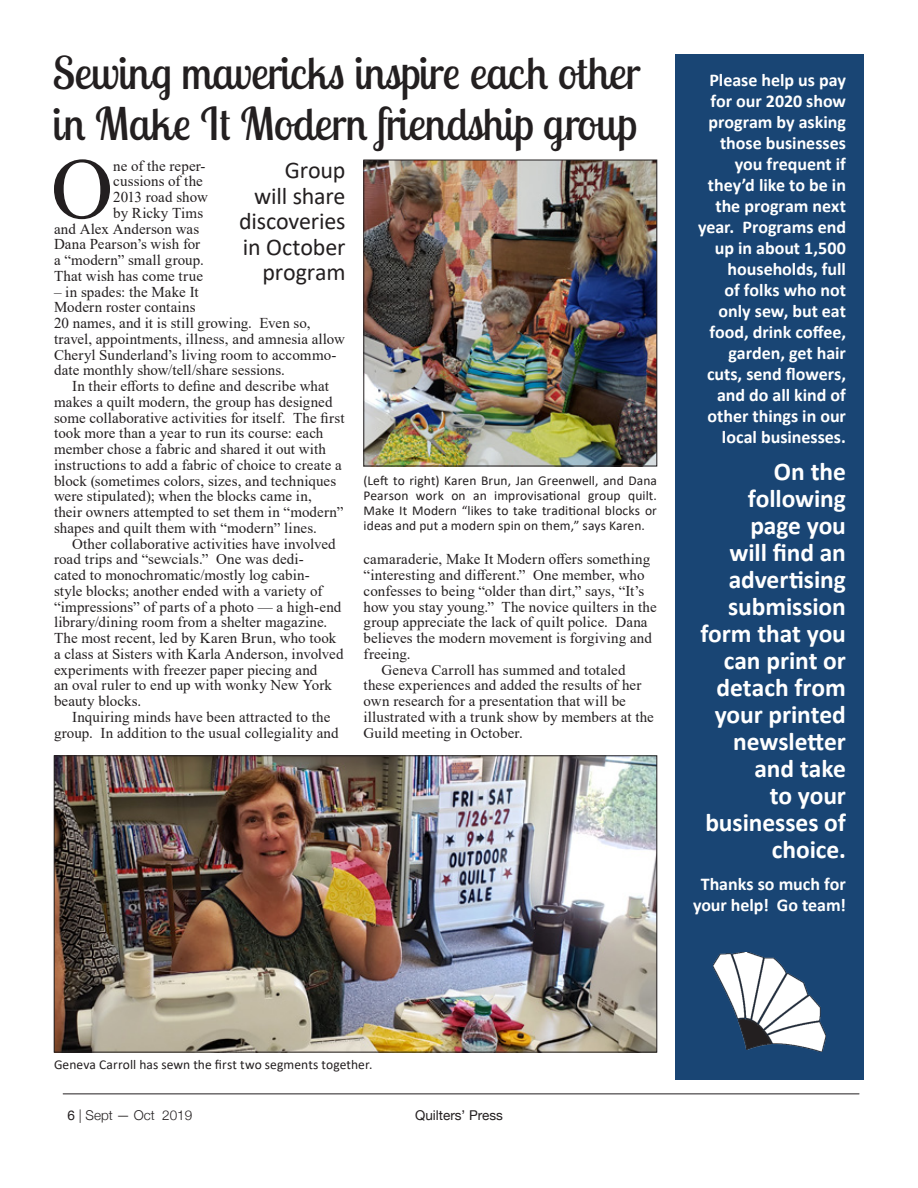
<style>
.page{position:relative;width:918px;height:1188px;background:#fff}
.page>*{position:absolute;margin:0;border:0;box-sizing:border-box;transform-origin:0 0}
.Main_Head_2{font:86.4px "Times New Roman";color:#231f20}
.Main_Head_2-2{font:45px/51px "Lobster Two";color:#231f20}
.Main_Head_2-3{font:700 25.5px/27px "Calibri";letter-spacing:-.005em;color:#fff;text-align:right}
.Main_Head_2-4{font:24px/25.5px "Calibri";letter-spacing:-.01em;color:#231f20;text-align:right}
.Main_Head_2-5{font:700 18px/21px "Calibri";color:#fff;text-align:right}
.Main_Head_2-6{font:15px/15.8px "Times New Roman";letter-spacing:.005em;color:#231f20}
.Main_Head_2-7{font:13.5px/15px "Calibri";letter-spacing:.005em;color:#231f20;text-align:justify}
.t1{font:300 13.5px "Helvetica Neue";color:#231f20}
.t2{font:13.5px "Helvetica Neue";color:#231f20}
.s1{font-weight:400}
</style>
<div class="page">
<hr style="left:63px;top:1094px;width:796px;height:1px;background:#231f20">
<img style="left:366px;top:162px;width:289px;height:302px">
<div style="left:364px;top:160px;width:293px;height:306px;border:1px solid #231f20"></div>
<div style="left:675px;top:54px;width:189px;height:1026px;background:#194574"></div>
<img style="left:713px;top:952px;width:113px;height:100px">
<img style="left:56px;top:758px;width:599px;height:292px">
<div style="left:54px;top:756px;width:603px;height:296px;border:1px solid #231f20"></div>
<p class="Main_Head_2-2" style="left:52px;top:46px;width:590px">Sewing mavericks inspire each other in Make It Modern friendship group</p>
<p class="Main_Head_2-4" style="left:239px;top:157px;width:108px">Group<br>will share discoveries in October program</p>
<p class="Main_Head_2" style="left:51px;top:128px;width:64px">O</p>
<p class="Main_Head_2-6" style="left:113px;top:157px;width:94px">ne of the reper-</p>
<p class="Main_Head_2-6" style="left:113px;top:173px;width:91px">cussions of the</p>
<p class="Main_Head_2-6" style="left:113px;top:189px;width:96px">2013 road show</p>
<p class="Main_Head_2-6" style="left:113px;top:204px;width:91px">by Ricky Tims</p>
<p class="Main_Head_2-6" style="left:54px;top:220px;width:147px">and Alex Anderson was</p>
<p class="Main_Head_2-6" style="left:54px;top:236px;width:148px">Dana Pearson’s wish for</p>
<p class="Main_Head_2-6" style="left:54px;top:252px;width:151px">a “modern” small group.</p>
<p class="Main_Head_2-6" style="left:54px;top:267px;width:151px">That wish has come true</p>
<p class="Main_Head_2-6" style="left:54px;top:283px;width:293px">– in spades: the Make It<br>Modern roster contains<br>20 names, and it is still growing. Even so, travel, appointments, illness, and amnesia allow Cheryl Sunderland’s living room to accommo&shy;date monthly show/tell/share sessions.</p>
<p class="Main_Head_2-6" style="left:54px;top:378px;width:292px;text-indent:18px">In their efforts to define and describe what makes a quilt modern, the group has designed some collaborative activities for itself. The first took more than a year to run its course: each member chose a fabric and shared it out with instructions to add a fabric of choice to create a block (sometimes colors, sizes, and techniques were stipulated); when the blocks came in,<br>their owners attempted to set them in “modern” shapes and quilt them with “modern” lines.</p>
<p class="Main_Head_2-6" style="left:54px;top:535px;width:291px;text-indent:18px">Other collaborative activities have involved road trips and “sewcials.” One was dedi-<br>cated to monochromatic/mostly log cabin-<br>style blocks; another ended with a variety of “impressions” of parts of a photo — a high-end library/dining room from a shelter magazine.<br>The most recent, led by Karen Brun, who took a class at Sisters with Karla Anderson, involved experiments with freezer paper piecing and<br>an oval ruler to end up with wonky New York beauty blocks.</p>
<p class="Main_Head_2-6" style="left:54px;top:708px;width:286px;text-indent:18px">Inquiring minds have been attracted to the group. In addition to the usual collegiality and</p>
<p class="Main_Head_2-7" style="left:364px;top:473px;width:295px">(Left to right) Karen Brun, Jan Greenwell, and Dana Pearson work on an improvisational group quilt.<br>Make It Modern “likes to take traditional blocks or ideas and put a modern spin on them,” says Karen.</p>
<p class="Main_Head_2-6" style="left:364px;top:551px;width:295px">camaraderie, Make It Modern offers something “interesting and different.” One member, who confesses to being “older than dirt,” says, “It’s how you stay young.” The novice quilters in the group appreciate the lack of quilt police. Dana believes the modern movement is forgiving and freeing.</p>
<p class="Main_Head_2-6" style="left:364px;top:661px;width:292px;text-indent:18px">Geneva Carroll has summed and totaled these experiences and added the results of her own research for a presentation that will be illustrated with a trunk show by members at the Guild meeting in October.</p>
<p class="Main_Head_2-5" style="left:698px;top:69px;width:149px">Please help us pay for our 2020 show program by asking those businesses you frequent if they’d like to be in the program next year. Programs end up in about 1,500 households, full<br>of folks who not only sew, but eat food, drink coffee, garden, get hair cuts, send flowers, and do all kind of other things in our local businesses.</p>
<p class="Main_Head_2-3" style="left:700px;top:458px;width:147px">On the following page you<br>will find an advertising submission form that you can print or detach from your printed newsletter and take<br>to your businesses of choice.</p>
<p class="Main_Head_2-5" style="left:693px;top:873px;width:154px;text-align:center">Thanks so much for your help! Go team!</p>
<p class="Main_Head_2-7" style="left:54px;top:1056px;width:320px">Geneva Carroll has sewn the first two segments together.</p>
<p class="t1" style="left:68px;top:1104px;width:126px"><span class="s1">6</span> | Sept — Oct 2019</p>
<p class="t2" style="left:415px;top:1105px;width:89px">Quilters’ Press</p>
</div>
